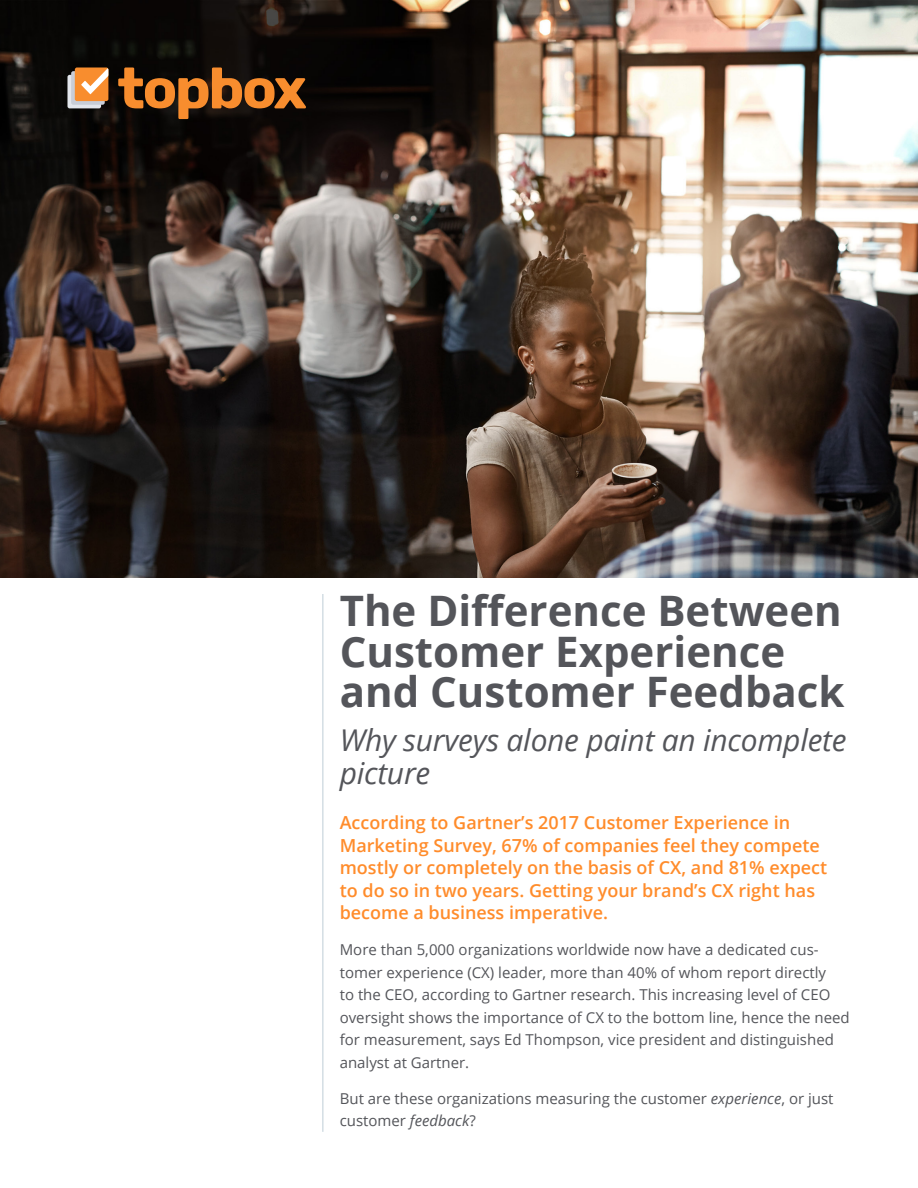
<style>
.page{position:relative;width:918px;height:1188px;background:#fff}
.page>*{position:absolute;margin:0;border:0;box-sizing:border-box;transform-origin:0 0}
.t1{font:700 42px/40.5px "Open Sans";color:#54555a}
.t2{font:italic 30px/33px "Open Sans";letter-spacing:-.01em;color:#54555a}
.INTRO{font:600 18px/22.5px "Open Sans";color:#ff8c2b}
.BODY{font:15px/22.5px "Open Sans";color:#54555a}
.s1{font-style:italic}
</style>
<div class="page">
<hr style="left:322px;top:594px;width:1px;height:538px;background:#becdd6">
<img style="left:0;top:0;width:918px;height:577px">
<svg style="left:118px;top:68px;width:188px;height:51px;background:#6e4017"></svg>
<div style="left:68px;top:75px;width:33px;height:33px;background:#e3e6ec;border-radius:2px"></div>
<div style="left:71px;top:71px;width:34px;height:34px;background:linear-gradient(to right,#c9cbd3,#cac9ce);border-radius:2px"></div>
<div style="left:75px;top:68px;width:33px;height:33px;background:#f88d2e;border-radius:2px"></div>
<svg style="left:81px;top:68px;width:27px;height:26px"></svg>
<p class="t1" style="left:340px;top:590px;width:506px">The Difference Between<br>Customer Experience and Customer Feedback</p>
<p class="t2" style="left:340px;top:722px;width:508px">Why surveys alone paint an incomplete picture</p>
<p class="INTRO" style="left:340px;top:811px;width:489px">According to Gartner’s 2017 Customer Experience in Marketing Survey, 67% of companies feel they compete mostly or completely on the basis of CX, and 81% expect to do so in two years. Getting your brand’s CX right has become a business imperative.</p>
<p class="BODY" style="left:340px;top:938px;width:512px">More than 5,000 organizations worldwide now have a dedicated cus&shy;tomer experience (CX) leader, more than 40% of whom report directly<br>to the CEO, according to Gartner research. This increasing level of CEO oversight shows the importance of CX to the bottom line, hence the need for measurement, says Ed Thompson, vice president and distinguished analyst at Gartner.</p>
<p class="BODY" style="left:340px;top:1087px;width:495px">But are these organizations measuring the customer <span class="s1">experience</span>, or just customer <span class="s1">feedback</span>?</p>
</div>
